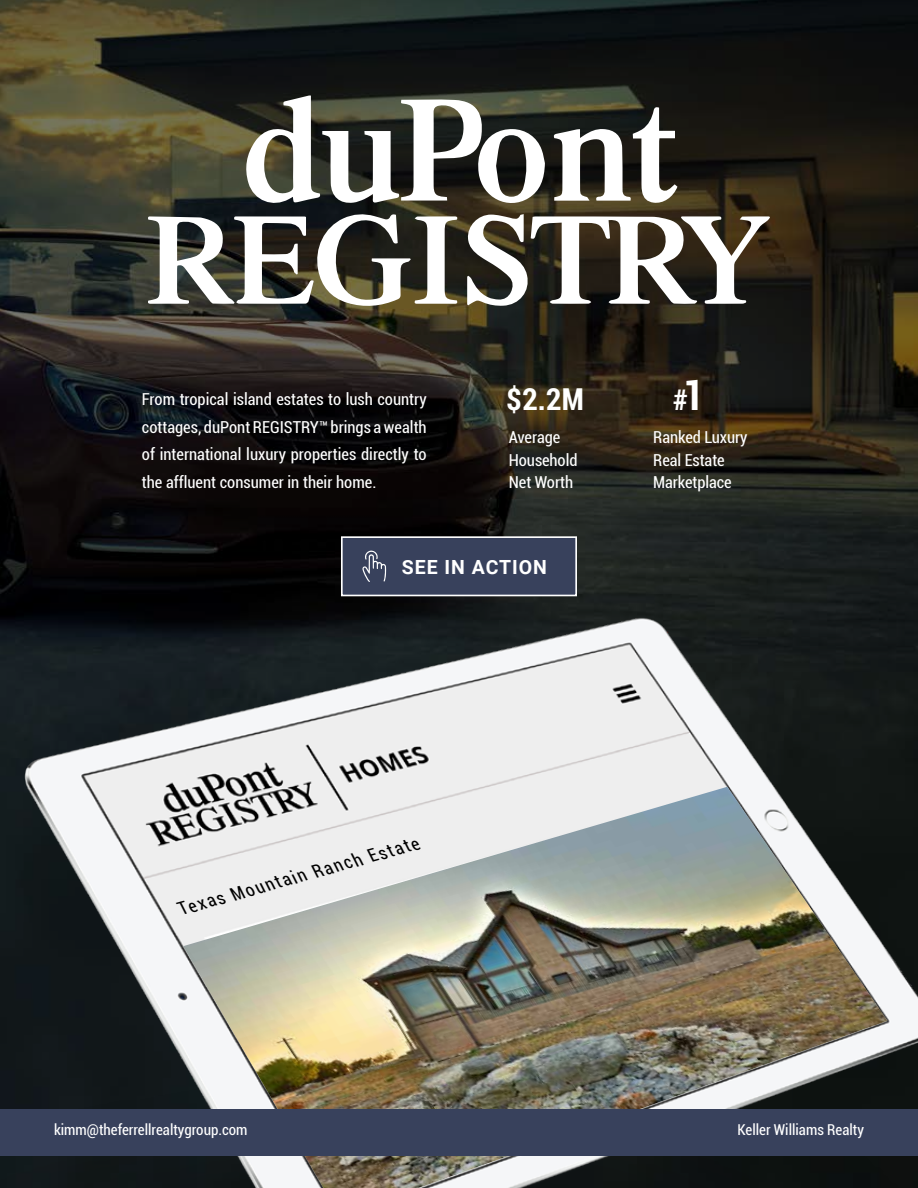
<style>
.page{position:relative;width:918px;height:1188px;background:#fff}
.page>*{position:absolute;margin:0;border:0;box-sizing:border-box;transform-origin:0 0}
.t1{font:700 condensed 30.15px "Roboto";color:#fff}
.t2{font:700 condensed 28.5px "Roboto";color:#fff}
.t3{font:700 19.5px "Roboto";letter-spacing:.05em;color:#fff}
.t4{font:italic condensed 18.45px "Roboto";color:#000;scale:.96 1}
.t5{font:condensed 16.5px/22.5px "Roboto";letter-spacing:-.005em;color:#fff}
.t6{font:condensed 15px "Roboto";color:#fff}
.s1{font-size:41.1px}
</style>
<div class="page">
<svg style="left:0;top:0;width:918px;height:533px;background:#22201a"></svg>
<img style="left:0;top:533px;width:918px;height:655px">
<svg style="left:147px;top:95px;width:623px;height:213px"></svg>
<img style="left:183px;top:787px;width:704px;height:401px">
<div style="left:341px;top:536px;width:236px;height:60px;background:#38415c;border:2px solid #fff"></div>
<svg style="left:362px;top:550px;width:24px;height:32px"></svg>
<div style="left:0;top:1109px;width:918px;height:47px;background:#38415c"></div>
<p class="t5" style="left:142px;top:384px;width:286px;line-height:27.8px;text-align:justify">From tropical island estates to lush country cottages, duPont REGISTRY™ brings a wealth of international luxury properties directly to the affluent consumer in their home.</p>
<h1 class="t1" style="left:506px;top:378px;width:79px">$2.2M</h1>
<h2 class="t2" style="left:673px;top:379px;width:33px">#<span class="s1">1</span></h2>
<p class="t5" style="left:509px;top:425px;width:70px">Average<br>Household<br>Net Worth</p>
<p class="t5" style="left:653px;top:425px;width:96px">Ranked Luxury<br>Real Estate<br>Marketplace</p>
<p class="t3" style="left:402px;top:553px;width:147px">SEE IN ACTION</p>
<p class="t4" style="left:177px;top:897px;width:261px;rotate:-16deg">Texas Mountain Ranch Estate</p>
<p class="t6" style="left:54px;top:1120px;width:195px">kimm@theferrellrealtygroup.com</p>
<p class="t6" style="left:737px;top:1120px;width:128px">Keller Williams Realty</p>
</div>
